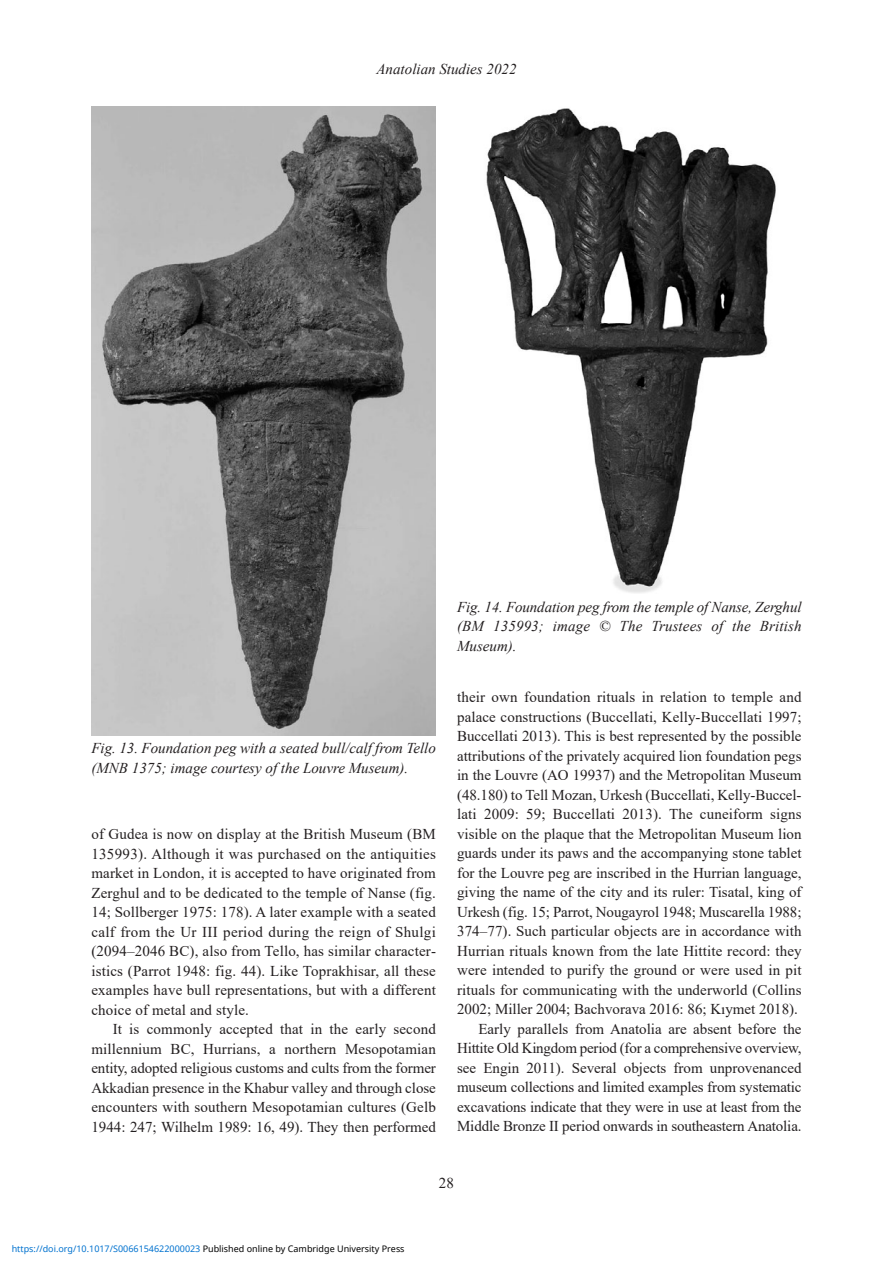
<style>
.page{position:relative;width:893px;height:1263px;background:#fff}
.page>*{position:absolute;margin:0;border:0;box-sizing:border-box;transform-origin:0 0}
.t1{font:15px/19.5px "Times New Roman";color:#231f20;text-align:justify}
.t2{font:italic 15px/19.5px "Times New Roman";color:#231f20}
.t3{font:9px "Noto Sans";color:#0172cf}
.s1{color:#000}
</style>
<div class="page">
<img style="left:91px;top:106px;width:345px;height:629px">
<img style="left:486px;top:108px;width:290px;height:485px">
<p class="t2" style="left:376px;top:59px;width:142px">Anatolian Studies 2022</p>
<p class="t2" style="left:91px;top:738px;width:346px">Fig. 13. Foundation peg with a seated bull/calf from Tello (MNB 1375; image courtesy of the Louvre Museum).</p>
<p class="t1" style="left:91px;top:825px;width:346px">of Gudea is now on display at the British Museum (BM 135993). Although it was purchased on the antiquities market in London, it is accepted to have originated from Zerghul and to be dedicated to the temple of Nanse (fig.<br>14; Sollberger 1975: 178). A later example with a seated calf from the Ur III period during the reign of Shulgi (2094–2046 BC), also from Tello, has similar character&shy;istics (Parrot 1948: fig. 44). Like Toprakhisar, all these examples have bull representations, but with a different choice of metal and style.</p>
<p class="t1" style="left:91px;top:1020px;width:346px;text-indent:21px">It is commonly accepted that in the early second millennium BC, Hurrians, a northern Mesopotamian entity, adopted religious customs and cults from the former Akkadian presence in the Khabur valley and through close encounters with southern Mesopotamian cultures (Gelb 1944: 247; Wilhelm 1989: 16, 49). They then performed</p>
<p class="t2" style="left:457px;top:597px;width:346px;text-align:justify">Fig. 14. Foundation peg from the temple of Nanse, Zerghul (BM 135993; image © The Trustees of the British Museum).</p>
<p class="t1" style="left:457px;top:687px;width:346px">their own foundation rituals in relation to temple and palace constructions (Buccellati, Kelly-Buccellati 1997; Buccellati 2013). This is best represented by the possible attributions of the privately acquired lion foundation pegs in the Louvre (AO 19937) and the Metropolitan Museum (48.180) to Tell Mozan, Urkesh (Buccellati, Kelly-Buccel&shy;lati 2009: 59; Buccellati 2013). The cuneiform signs visible on the plaque that the Metropolitan Museum lion guards under its paws and the accompanying stone tablet for the Louvre peg are inscribed in the Hurrian language, giving the name of the city and its ruler: Tisatal, king of Urkesh (fig. 15; Parrot, Nougayrol 1948; Muscarella 1988; 374–77). Such particular objects are in accordance with Hurrian rituals known from the late Hittite record: they were intended to purify the ground or were used in pit rituals for communicating with the underworld (Collins 2002; Miller 2004; Bachvorava 2016: 86; Kıymet 2018).</p>
<p class="t1" style="left:457px;top:1019px;width:346px;text-indent:21px">Early parallels from Anatolia are absent before the Hittite Old Kingdom period (for a comprehensive overview, see Engin 2011). Several objects from unprovenanced museum collections and limited examples from systematic excavations indicate that they were in use at least from the Middle Bronze II period onwards in southeastern Anatolia.</p>
<p class="t3" style="left:12px;top:1243px;width:394px">https://doi.org/10.1017/S0066154622000023 <span class="s1">Published online by Cambridge University Press</span></p>
<p class="t1" style="left:439px;top:1173px;width:16px">28</p>
</div>
